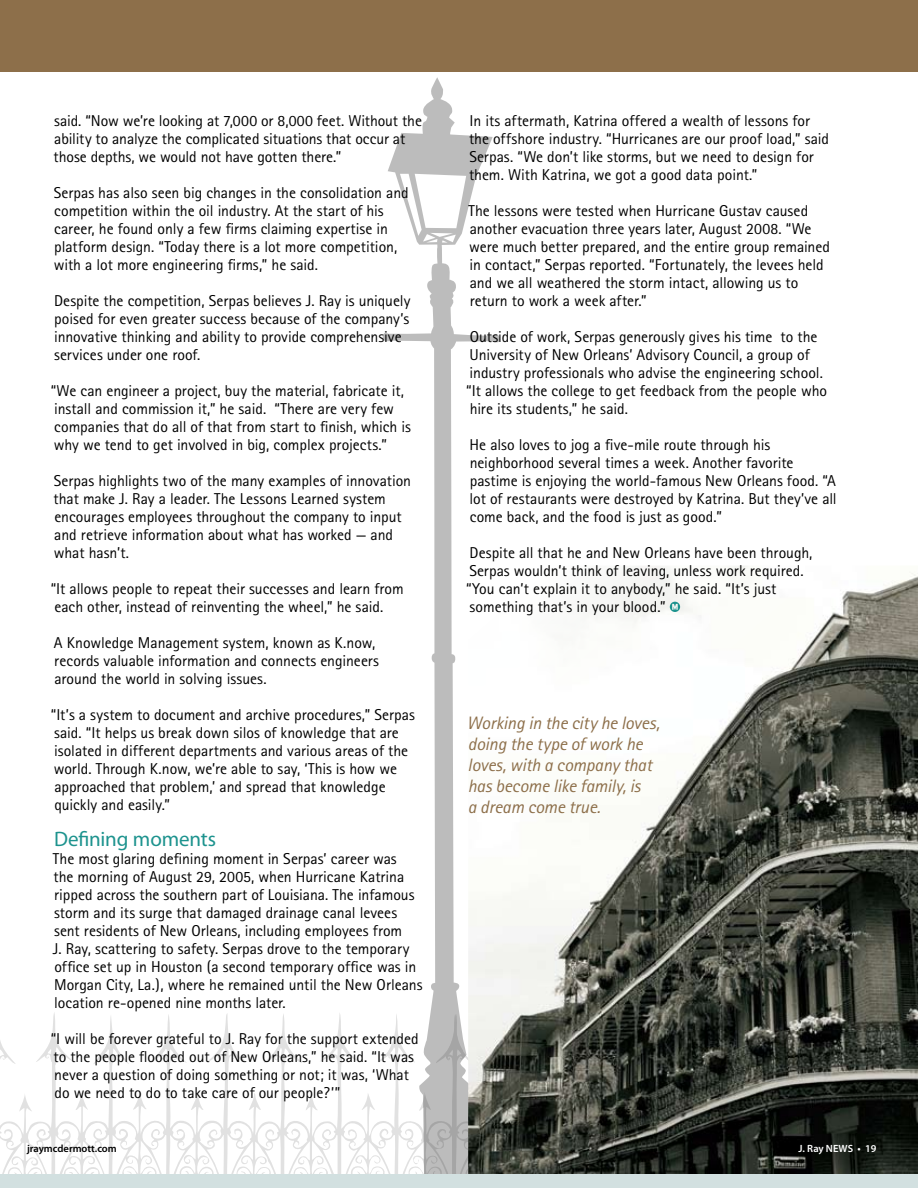
<style>
.page{position:relative;width:918px;height:1188px;background:#fff}
.page>*{position:absolute;margin:0;border:0;box-sizing:border-box;transform-origin:0 0}
.t1{font:21px "Myriad Pro";letter-spacing:-.005em;color:#1d938e}
.t2{font:italic 18px/21px "Rotis Sans Serif";letter-spacing:-.01em;color:#8d6f4a}
.t3{font:15.75px/18px "Rotis Sans Serif";letter-spacing:-.005em;color:#000}
.t4{font:600 10.5px "Myriad Pro";color:#000}
.t5{font:600 10.5px "Myriad Pro";color:#fff}
</style>
<div class="page">
<img style="left:382px;top:77px;width:118px;height:934px">
<svg style="left:0;top:1011px;width:463px;height:163px"></svg>
<img style="left:468px;top:566px;width:450px;height:608px">
<div style="left:0;top:0;width:918px;height:71px;background:#8d6f4a"></div>
<div style="left:0;top:1174px;width:918px;height:14px;background:#d2e0e0"></div>
<svg style="left:670px;top:602px;width:10px;height:10px"></svg>
<p class="t3" style="left:54px;top:112px;width:370px">said. “Now we’re looking at 7,000 or 8,000 feet. Without the ability to analyze the complicated situations that occur at those depths, we would not have gotten there.”</p>
<p class="t3" style="left:54px;top:184px;width:357px">Serpas has also seen big changes in the consolidation and competition within the oil industry. At the start of his career, he found only a few firms claiming expertise in platform design. “Today there is a lot more competition, with a lot more engineering firms,” he said.</p>
<p class="t3" style="left:54px;top:292px;width:358px">Despite the competition, Serpas believes J. Ray is uniquely poised for even greater success because of the company’s innovative thinking and ability to provide comprehensive services under one roof.</p>
<p class="t3" style="left:51px;top:382px;width:362px">“We can engineer a project, buy the material, fabricate it, install and commission it,” he said. “There are very few companies that do all of that from start to finish, which is why we tend to get involved in big, complex projects.”</p>
<p class="t3" style="left:54px;top:472px;width:359px">Serpas highlights two of the many examples of innovation that make J. Ray a leader. The Lessons Learned system encourages employees throughout the company to input and retrieve information about what has worked — and what hasn’t.</p>
<p class="t3" style="left:51px;top:580px;width:355px">“It allows people to repeat their successes and learn from each other, instead of reinventing the wheel,” he said.</p>
<p class="t3" style="left:54px;top:634px;width:327px">A Knowledge Management system, known as K.now, records valuable information and connects engineers around the world in solving issues.</p>
<p class="t3" style="left:51px;top:706px;width:366px">“It’s a system to document and archive procedures,” Serpas said. “It helps us break down silos of knowledge that are isolated in different departments and various areas of the world. Through K.now, we’re able to say, ‘This is how we approached that problem,’ and spread that knowledge quickly and easily.”</p>
<h1 class="t1" style="left:54px;top:826px;width:164px">Defining moments</h1>
<p class="t3" style="left:53px;top:850px;width:371px">The most glaring defining moment in Serpas’ career was<br>the morning of August 29, 2005, when Hurricane Katrina ripped across the southern part of Louisiana. The infamous storm and its surge that damaged drainage canal levees sent residents of New Orleans, including employees from<br>J. Ray, scattering to safety. Serpas drove to the temporary office set up in Houston (a second temporary office was in Morgan City, La.), where he remained until the New Orleans location re-opened nine months later.</p>
<p class="t3" style="left:51px;top:1030px;width:370px">“I will be forever grateful to J. Ray for the support extended to the people flooded out of New Orleans,” he said. “It was never a question of doing something or not; it was, ‘What do we need to do to take care of our people?’”</p>
<p class="t3" style="left:469px;top:112px;width:362px">In its aftermath, Katrina offered a wealth of lessons for the offshore industry. “Hurricanes are our proof load,” said Serpas. “We don’t like storms, but we need to design for them. With Katrina, we got a good data point.”</p>
<p class="t3" style="left:468px;top:202px;width:363px">The lessons were tested when Hurricane Gustav caused another evacuation three years later, August 2008. “We were much better prepared, and the entire group remained in contact,” Serpas reported. “Fortunately, the levees held and we all weathered the storm intact, allowing us to return to work a week after.”</p>
<p class="t3" style="left:466px;top:328px;width:362px">Outside of work, Serpas generously gives his time to the University of New Orleans’ Advisory Council, a group of industry professionals who advise the engineering school. “It allows the college to get feedback from the people who hire its students,” he said.</p>
<p class="t3" style="left:470px;top:436px;width:369px">He also loves to jog a five-mile route through his neighborhood several times a week. Another favorite pastime is enjoying the world-famous New Orleans food. “A lot of restaurants were destroyed by Katrina. But they’ve all come back, and the food is just as good.”</p>
<p class="t3" style="left:466px;top:544px;width:348px">Despite all that he and New Orleans have been through, Serpas wouldn’t think of leaving, unless work required. “You can’t explain it to anybody,” he said. “It’s just something that’s in your blood.”</p>
<p class="t2" style="left:467px;top:712px;width:194px">Working in the city he loves, doing the type of work he loves, with a company that has become like family, is<br>a dream come true.</p>
<p class="t4" style="left:27px;top:1142px;width:91px">jraymcdermott.com</p>
<p class="t5" style="left:799px;top:1142px;width:79px">J. Ray NEWS • 19</p>
</div>
